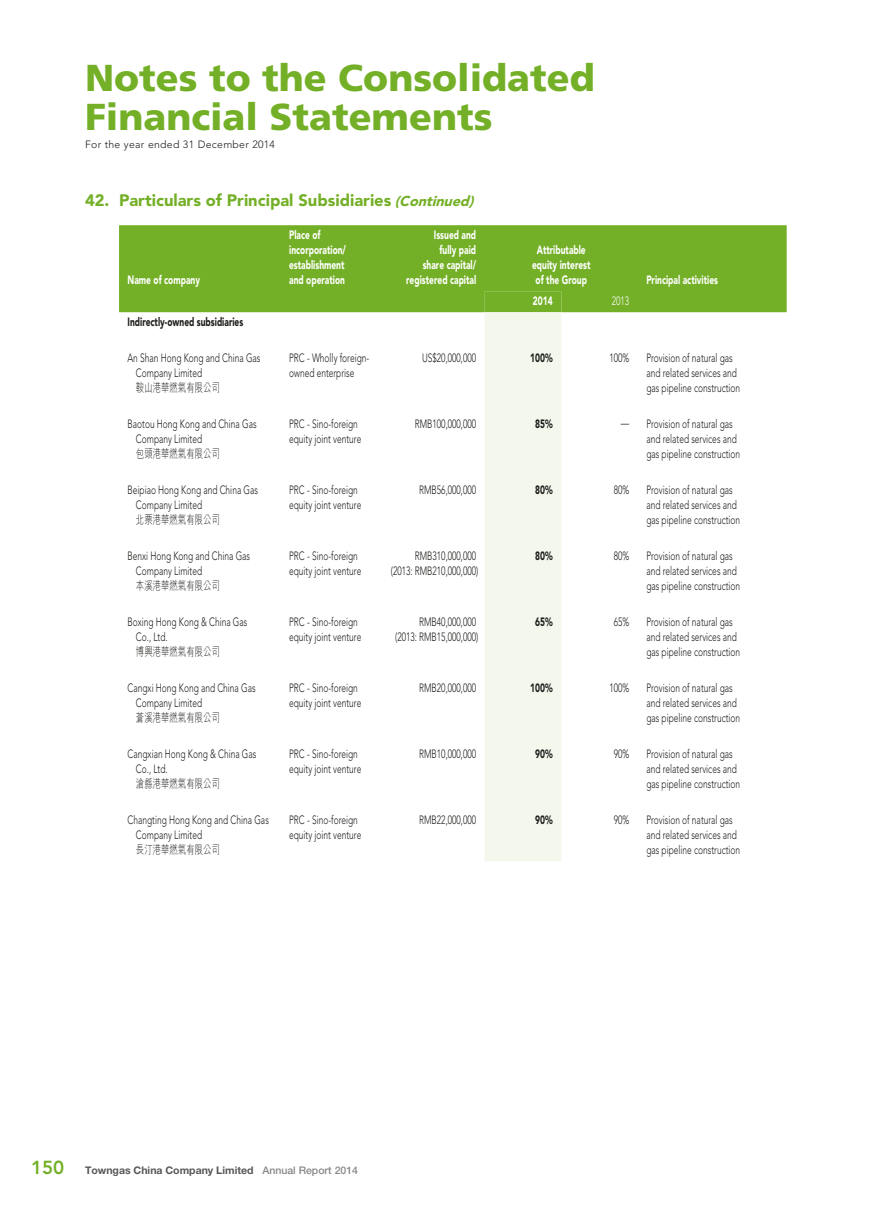
<style>
.page{position:relative;width:893px;height:1212px;background:#fff}
.page>*{position:absolute;margin:0;border:0;box-sizing:border-box;transform-origin:0 0}
.t1{font:900 37.5px/39px "Frutiger LT Std";color:#74b027}
.t2{font:900 16.5px "Avenir LT Std";color:#74b027}
.t3{font:300 12px "Avenir LT Std";color:#1d1d1b;scale:.7 1}
.t4{font:900 12px "Avenir LT Std";color:#fff;scale:.7 1}
.t5{font:12px "M Hei HK Light E Ten B5 H";color:#1d1d1b;scale:.7 1}
.t6{font:900 12px "Avenir LT Std";color:#1d1d1b;scale:.7 1}
.t7{font:300 12px "Avenir LT Std";color:#fff;scale:.7 1}
.t8{font:700 10.5px "Helvetica Neue LT Std";color:#575756}
.t9{font:300 10.5px "Avenir LT Std";letter-spacing:.025em;color:#1d1d1b}
.s1{font-style:italic;font-size:14.25px}
.s2{font-family:"Avenir LT Std";font-weight:800;font-size:18.75px;color:#74b027}
.s3{font-weight:500;color:#878787}
</style>
<div class="page">
<div style="left:119px;top:225px;width:668px;height:87px;background:#74b027"></div>
<div style="left:485px;top:291px;width:76px;height:570px;background:#f3f7ec"></div>
<h1 class="t1" style="left:85px;top:60px;width:511px">Notes to the Consolidated<br>Financial Statements</h1>
<p class="t9" style="left:85px;top:140px;width:191px">For the year ended 31 December 2014</p>
<h2 class="t2" style="left:85px;top:193px;width:394px">42. Particulars of Principal Subsidiaries <span class="s1">(Continued)</span></h2>
<p class="t4" style="left:289px;top:229px;width:47px">Place of</p>
<p class="t4" style="left:434px;top:229px;width:62px">Issued and</p>
<p class="t4" style="left:289px;top:244px;width:83px">incorporation/</p>
<p class="t4" style="left:439px;top:244px;width:54px">fully paid</p>
<p class="t4" style="left:537px;top:244px;width:72px">Attributable</p>
<p class="t4" style="left:289px;top:259px;width:81px">establishment</p>
<p class="t4" style="left:423px;top:259px;width:78px">share capital/</p>
<p class="t4" style="left:532px;top:259px;width:85px">equity interest</p>
<p class="t4" style="left:128px;top:274px;width:105px">Name of company</p>
<p class="t4" style="left:289px;top:274px;width:81px">and operation</p>
<p class="t4" style="left:406px;top:274px;width:102px">registered capital</p>
<p class="t4" style="left:536px;top:274px;width:75px">of the Group</p>
<p class="t4" style="left:646px;top:274px;width:104px">Principal activities</p>
<p class="t4" style="left:533px;top:295px;width:30px">2014</p>
<p class="t7" style="left:612px;top:295px;width:26px">2013</p>
<p class="t6" style="left:128px;top:316px;width:167px">Indirectly-owned subsidiaries</p>
<p class="t3" style="left:128px;top:352px;width:191px">An Shan Hong Kong and China Gas</p>
<p class="t3" style="left:289px;top:352px;width:116px">PRC - Wholly foreign-</p>
<p class="t3" style="left:422px;top:352px;width:79px">US$20,000,000</p>
<p class="t6" style="left:530px;top:352px;width:34px">100%</p>
<p class="t3" style="left:609px;top:352px;width:30px">100%</p>
<p class="t3" style="left:646px;top:352px;width:125px">Provision of natural gas</p>
<p class="t3" style="left:136px;top:367px;width:96px">Company Limited</p>
<p class="t3" style="left:289px;top:367px;width:95px">owned enterprise</p>
<p class="t3" style="left:646px;top:367px;width:131px">and related services and</p>
<p class="t5" style="left:136px;top:383px;width:122px">鞍山港華燃氣有限公司</p>
<p class="t3" style="left:646px;top:382px;width:136px">gas pipeline construction</p>
<p class="t3" style="left:128px;top:418px;width:186px">Baotou Hong Kong and China Gas</p>
<p class="t3" style="left:289px;top:418px;width:100px">PRC - Sino-foreign</p>
<p class="t3" style="left:415px;top:418px;width:89px">RMB100,000,000</p>
<p class="t6" style="left:535px;top:418px;width:27px">85%</p>
<p class="t3" style="left:621px;top:418px;width:161px">— Provision of natural gas</p>
<p class="t3" style="left:136px;top:433px;width:96px">Company Limited</p>
<p class="t3" style="left:289px;top:433px;width:105px">equity joint venture</p>
<p class="t3" style="left:646px;top:433px;width:131px">and related services and</p>
<p class="t5" style="left:136px;top:449px;width:121px">包頭港華燃氣有限公司</p>
<p class="t3" style="left:646px;top:448px;width:136px">gas pipeline construction</p>
<p class="t3" style="left:128px;top:484px;width:188px">Beipiao Hong Kong and China Gas</p>
<p class="t3" style="left:289px;top:484px;width:100px">PRC - Sino-foreign</p>
<p class="t3" style="left:419px;top:484px;width:83px">RMB56,000,000</p>
<p class="t6" style="left:535px;top:484px;width:27px">80%</p>
<p class="t3" style="left:614px;top:484px;width:24px">80%</p>
<p class="t3" style="left:646px;top:484px;width:125px">Provision of natural gas</p>
<p class="t3" style="left:136px;top:499px;width:96px">Company Limited</p>
<p class="t3" style="left:289px;top:499px;width:105px">equity joint venture</p>
<p class="t3" style="left:646px;top:499px;width:131px">and related services and</p>
<p class="t5" style="left:136px;top:515px;width:121px">北票港華燃氣有限公司</p>
<p class="t3" style="left:646px;top:514px;width:136px">gas pipeline construction</p>
<p class="t3" style="left:128px;top:550px;width:177px">Benxi Hong Kong and China Gas</p>
<p class="t3" style="left:289px;top:550px;width:100px">PRC - Sino-foreign</p>
<p class="t3" style="left:415px;top:550px;width:89px">RMB310,000,000</p>
<p class="t6" style="left:535px;top:550px;width:27px">80%</p>
<p class="t3" style="left:614px;top:550px;width:24px">80%</p>
<p class="t3" style="left:646px;top:550px;width:125px">Provision of natural gas</p>
<p class="t3" style="left:136px;top:565px;width:96px">Company Limited</p>
<p class="t3" style="left:289px;top:565px;width:105px">equity joint venture</p>
<p class="t3" style="left:391px;top:565px;width:127px">(2013: RMB210,000,000)</p>
<p class="t3" style="left:646px;top:565px;width:131px">and related services and</p>
<p class="t5" style="left:136px;top:581px;width:121px">本溪港華燃氣有限公司</p>
<p class="t3" style="left:646px;top:580px;width:136px">gas pipeline construction</p>
<p class="t3" style="left:128px;top:616px;width:173px">Boxing Hong Kong &amp; China Gas</p>
<p class="t3" style="left:289px;top:616px;width:100px">PRC - Sino-foreign</p>
<p class="t3" style="left:419px;top:616px;width:83px">RMB40,000,000</p>
<p class="t6" style="left:535px;top:616px;width:27px">65%</p>
<p class="t3" style="left:614px;top:616px;width:24px">65%</p>
<p class="t3" style="left:646px;top:616px;width:125px">Provision of natural gas</p>
<p class="t3" style="left:136px;top:631px;width:47px">Co., Ltd.</p>
<p class="t3" style="left:289px;top:631px;width:105px">equity joint venture</p>
<p class="t3" style="left:395px;top:631px;width:120px">(2013: RMB15,000,000)</p>
<p class="t3" style="left:646px;top:631px;width:131px">and related services and</p>
<p class="t5" style="left:136px;top:647px;width:121px">博興港華燃氣有限公司</p>
<p class="t3" style="left:646px;top:646px;width:136px">gas pipeline construction</p>
<p class="t3" style="left:128px;top:682px;width:184px">Cangxi Hong Kong and China Gas</p>
<p class="t3" style="left:289px;top:682px;width:100px">PRC - Sino-foreign</p>
<p class="t3" style="left:419px;top:682px;width:83px">RMB20,000,000</p>
<p class="t6" style="left:530px;top:682px;width:34px">100%</p>
<p class="t3" style="left:609px;top:682px;width:30px">100%</p>
<p class="t3" style="left:646px;top:682px;width:125px">Provision of natural gas</p>
<p class="t3" style="left:136px;top:697px;width:96px">Company Limited</p>
<p class="t3" style="left:289px;top:697px;width:105px">equity joint venture</p>
<p class="t3" style="left:646px;top:697px;width:131px">and related services and</p>
<p class="t5" style="left:136px;top:713px;width:122px">蒼溪港華燃氣有限公司</p>
<p class="t3" style="left:646px;top:712px;width:136px">gas pipeline construction</p>
<p class="t3" style="left:128px;top:748px;width:186px">Cangxian Hong Kong &amp; China Gas</p>
<p class="t3" style="left:289px;top:748px;width:100px">PRC - Sino-foreign</p>
<p class="t3" style="left:419px;top:748px;width:83px">RMB10,000,000</p>
<p class="t6" style="left:535px;top:748px;width:27px">90%</p>
<p class="t3" style="left:614px;top:748px;width:24px">90%</p>
<p class="t3" style="left:646px;top:748px;width:125px">Provision of natural gas</p>
<p class="t3" style="left:136px;top:763px;width:47px">Co., Ltd.</p>
<p class="t3" style="left:289px;top:763px;width:105px">equity joint venture</p>
<p class="t3" style="left:646px;top:763px;width:131px">and related services and</p>
<p class="t5" style="left:136px;top:779px;width:122px">滄縣港華燃氣有限公司</p>
<p class="t3" style="left:646px;top:778px;width:136px">gas pipeline construction</p>
<p class="t3" style="left:128px;top:814px;width:203px">Changting Hong Kong and China Gas</p>
<p class="t3" style="left:289px;top:814px;width:100px">PRC - Sino-foreign</p>
<p class="t3" style="left:419px;top:814px;width:83px">RMB22,000,000</p>
<p class="t6" style="left:535px;top:814px;width:27px">90%</p>
<p class="t3" style="left:614px;top:814px;width:24px">90%</p>
<p class="t3" style="left:646px;top:814px;width:125px">Provision of natural gas</p>
<p class="t3" style="left:136px;top:829px;width:96px">Company Limited</p>
<p class="t3" style="left:289px;top:829px;width:105px">equity joint venture</p>
<p class="t3" style="left:646px;top:829px;width:131px">and related services and</p>
<p class="t5" style="left:136px;top:845px;width:122px">長汀港華燃氣有限公司</p>
<p class="t3" style="left:646px;top:844px;width:136px">gas pipeline construction</p>
<p class="t8" style="left:31px;top:1166px;width:329px"><span class="s2">150</span> Towngas China Company Limited <span class="s3">Annual Report 2014</span></p>
</div>
